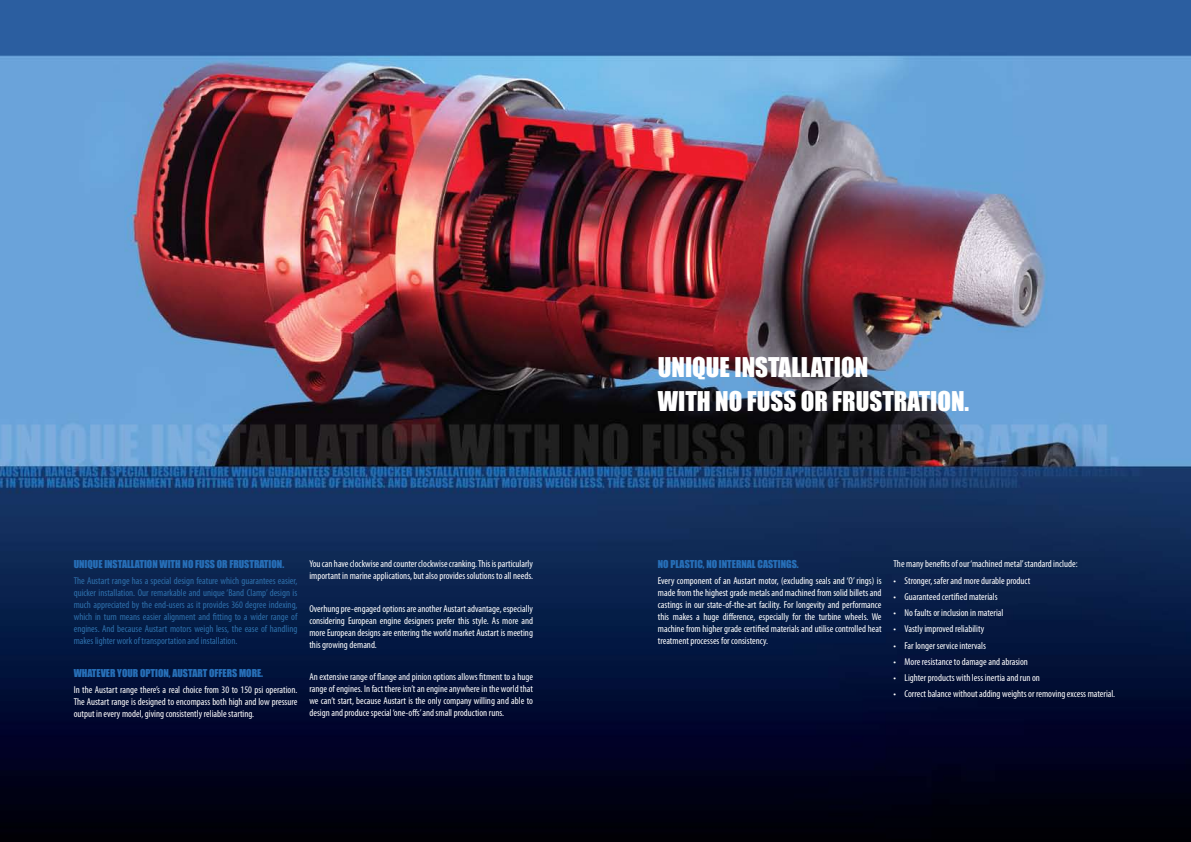
<style>
.page{position:relative;width:1191px;height:842px;background:#fff}
.page>*{position:absolute;margin:0;border:0;box-sizing:border-box;transform-origin:0 0}
.t1{font:25px/34.2px "Impact";color:#fff}
.t2{font:condensed 10px/12px "Myriad Pro";color:#fff;text-align:justify}
.t3{font:condensed 10px/12px "Myriad Pro";color:#2d6fab;text-align:justify}
.t4{font:10px "Impact";color:#276fb8}
</style>
<div class="page">
<img style="left:0;top:0;width:1191px;height:842px">
<p class="t4" style="left:74px;top:558px;width:212px">UNIQUE INSTALLATION WITH NO FUSS OR FRUSTRATION.</p>
<p class="t3" style="left:74px;top:575px;width:225px">The Austart range has a special design feature which guarantees easier, quicker installation. Our remarkable and unique ‘Band Clamp’ design is much appreciated by the end-users as it provides 360 degree indexing, which in turn means easier alignment and fitting to a wider range of engines. And because Austart motors weigh less, the ease of handling makes lighter work of transportation and installation.</p>
<p class="t4" style="left:74px;top:666px;width:191px">WHATEVER YOUR OPTION, AUSTART OFFERS MORE.</p>
<p class="t2" style="left:74px;top:683px;width:225px">In the Austart range there’s a real choice from 30 to 150 psi operation.<br>The Austart range is designed to encompass both high and low pressure output in every model, giving consistently reliable starting.</p>
<p class="t2" style="left:309px;top:558px;width:225px">You can have clockwise and counter clockwise cranking. This is particularly important in marine applications, but also provides solutions to all needs.</p>
<p class="t2" style="left:309px;top:602px;width:225px">Overhung pre-engaged options are another Austart advantage, especially considering European engine designers prefer this style. As more and more European designs are entering the world market Austart is meeting this growing demand.</p>
<p class="t2" style="left:309px;top:671px;width:225px">An extensive range of flange and pinion options allows fitment to a huge range of engines. In fact there isn’t an engine anywhere in the world that we can’t start, because Austart is the only company willing and able to design and produce special ‘one-offs’ and small production runs.</p>
<h1 class="t1" style="left:658px;top:350px;width:313px">UNIQUE INSTALLATION<br>WITH NO FUSS OR FRUSTRATION.</h1>
<p class="t4" style="left:658px;top:558px;width:142px">NO PLASTIC, NO INTERNAL CASTINGS.</p>
<p class="t2" style="left:658px;top:575px;width:225px">Every component of an Austart motor, (excluding seals and ‘O’ rings) is made from the highest grade metals and machined from solid billets and castings in our state-of-the-art facility. For longevity and performance this makes a huge difference, especially for the turbine wheels. We machine from higher grade certified materials and utilise controlled heat treatment processes for consistency.</p>
<p class="t2" style="left:893px;top:558px;width:186px">The many benefits of our ‘machined metal’ standard include:</p>
<p class="t2" style="left:893px;top:574px;width:138px">• Stronger, safer and more durable product</p>
<p class="t2" style="left:893px;top:590px;width:106px">• Guaranteed certified materials</p>
<p class="t2" style="left:893px;top:607px;width:111px">• No faults or inclusion in material</p>
<p class="t2" style="left:893px;top:623px;width:92px">• Vastly improved reliability</p>
<p class="t2" style="left:893px;top:639px;width:94px">• Far longer service intervals</p>
<p class="t2" style="left:893px;top:655px;width:136px">• More resistance to damage and abrasion</p>
<p class="t2" style="left:893px;top:672px;width:148px">• Lighter products with less inertia and run on</p>
<p class="t2" style="left:893px;top:688px;width:223px">• Correct balance without adding weights or removing excess material.</p>
</div>
